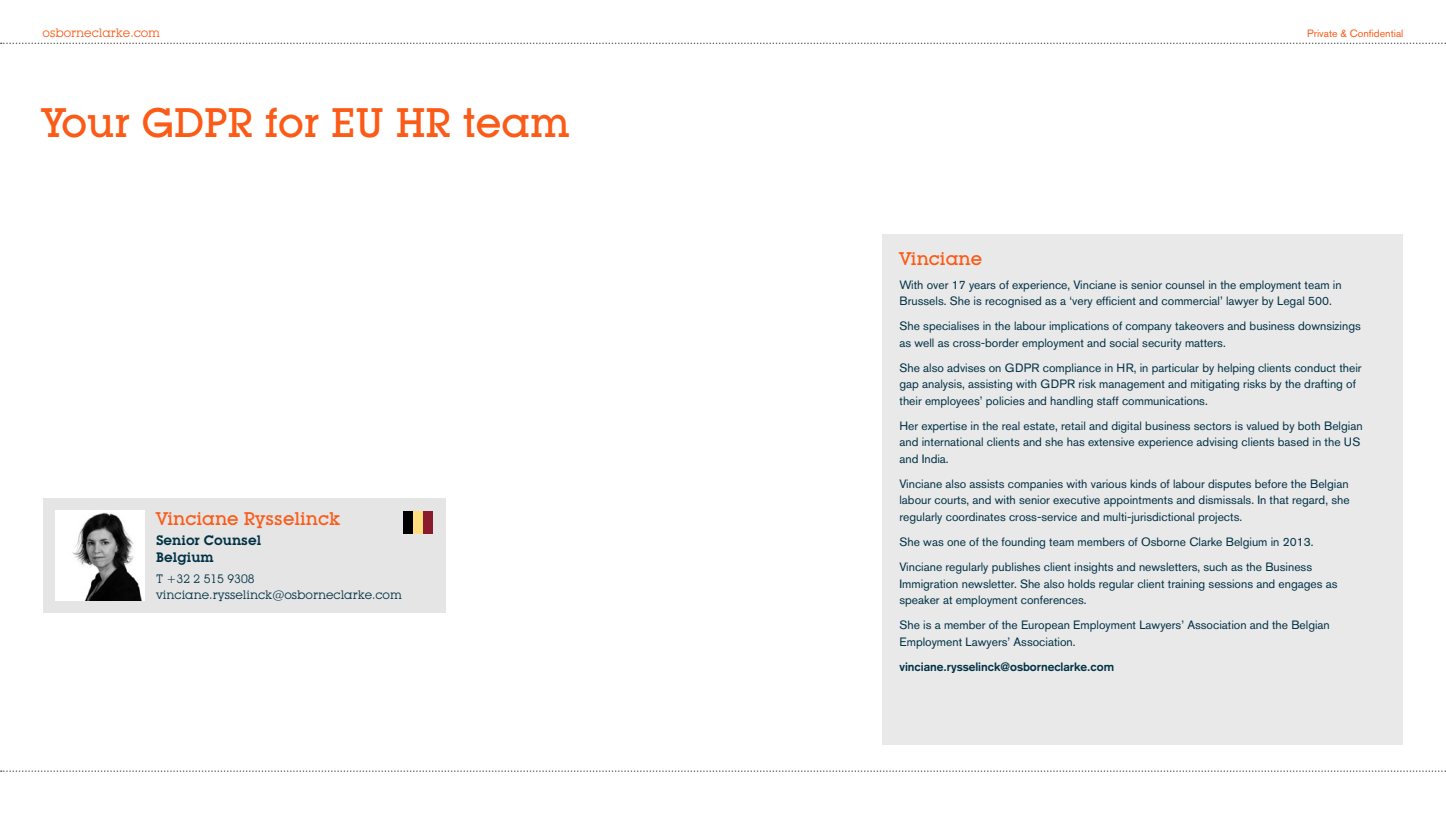
<style>
.page{position:relative;width:1446px;height:813px;background:#fff}
.page>*{position:absolute;margin:0;border:0;box-sizing:border-box;transform-origin:0 0}
.t1{font:500 40.5px "Lubalin Graph IT Cby BT";color:#fb5a17}
.t2{font:500 18px "Lubalin Graph IT Cby BT";color:#fb5a17}
.t3{font:600 13.5px/16.5px "Lubalin Graph IT Cby BT";color:#003145}
.t4{font:12px/16.5px "Akzidenz Grotesk BE";color:#003145}
.t5{font:12px/16.5px "Lubalin Graph IT Cby BT";color:#003145}
.t6{font:700 12px "Akzidenz Grotesk";color:#003145}
.t7{font:12px "Lubalin Graph IT Cby BT";color:#fb5a17}
.t8{font:10.5px "Akzidenz Grotesk BE";color:#fb5a17}
</style>
<div class="page">
<div style="left:882px;top:234px;width:521px;height:510px;background:#e9e9e9"></div>
<svg style="left:1px;top:43px;width:1445px;height:1px"></svg>
<svg style="left:1px;top:770px;width:1445px;height:1px"></svg>
<div style="left:43px;top:497px;width:402px;height:115px;background:#e5e5e5"></div>
<img style="left:55px;top:510px;width:90px;height:90px">
<div style="left:403px;top:510px;width:10px;height:23px;background:#000"></div>
<div style="left:423px;top:510px;width:10px;height:23px;background:#891b2d"></div>
<div style="left:413px;top:510px;width:10px;height:23px;background:#fedf7f"></div>
<p class="t7" style="left:43px;top:25px;width:119px">osborneclarke.com</p>
<p class="t8" style="left:1307px;top:27px;width:98px">Private &amp; Confidential</p>
<h1 class="t1" style="left:43px;top:98px;width:529px">Your GDPR for EU HR team</h1>
<h2 class="t2" style="left:156px;top:507px;width:185px">Vinciane Rysselinck</h2>
<p class="t3" style="left:156px;top:532px;width:107px">Senior Counsel<br>Belgium</p>
<p class="t5" style="left:156px;top:569px;width:247px">T +32 2 515 9308 vinciane.rysselinck@osborneclarke.com</p>
<h2 class="t2" style="left:899px;top:247px;width:84px">Vinciane</h2>
<p class="t4" style="left:899px;top:276px;width:444px">With over 17 years of experience, Vinciane is senior counsel in the employment team in<br>Brussels. She is recognised as a ‘very efficient and commercial’ lawyer by Legal 500.</p>
<p class="t4" style="left:899px;top:317px;width:463px">She specialises in the labour implications of company takeovers and business downsizings as well as cross-border employment and social security matters.</p>
<p class="t4" style="left:899px;top:359px;width:464px">She also advises on GDPR compliance in HR, in particular by helping clients conduct their gap analysis, assisting with GDPR risk management and mitigating risks by the drafting of their employees’ policies and handling staff communications.</p>
<p class="t4" style="left:899px;top:417px;width:465px">Her expertise in the real estate, retail and digital business sectors is valued by both Belgian and international clients and she has extensive experience advising clients based in the US and India.</p>
<p class="t4" style="left:899px;top:475px;width:452px;text-align:justify">Vinciane also assists companies with various kinds of labour disputes before the Belgian labour courts, and with senior executive appointments and dismissals. In that regard, she regularly coordinates cross-service and multi-jurisdictional projects.</p>
<p class="t4" style="left:899px;top:529px;width:415px;line-height:25px">She was one of the founding team members of Osborne Clarke Belgium in 2013.<br>Vinciane regularly publishes client insights and newsletters, such as the Business</p>
<p class="t4" style="left:899px;top:574px;width:440px">Immigration newsletter. She also holds regular client training sessions and engages as speaker at employment conferences.</p>
<p class="t4" style="left:899px;top:616px;width:432px">She is a member of the European Employment Lawyers’ Association and the Belgian<br>Employment Lawyers’ Association.</p>
<p class="t6" style="left:899px;top:659px;width:216px">vinciane.rysselinck@osborneclarke.com</p>
</div>
